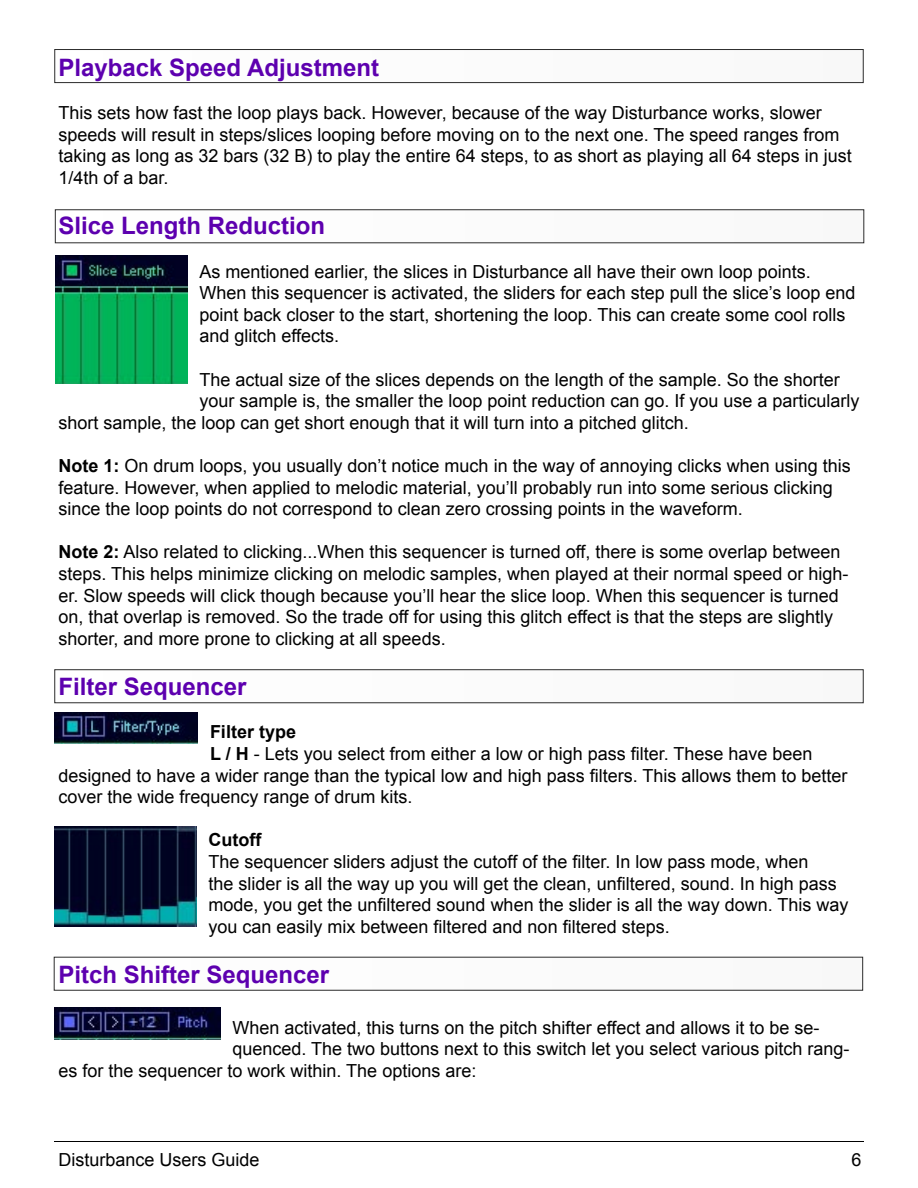
<style>
.page{position:relative;width:918px;height:1188px;background:#fff}
.page>*{position:absolute;margin:0;border:0;box-sizing:border-box;transform-origin:0 0}
.t1{font:700 24px "Arial";color:#5d00af}
.t2{font:18px/21.6px "Arial";color:#000}
.t3{font:700 18px "Arial";color:#000}
.s1{font-weight:700}
</style>
<div class="page">
<hr style="left:54px;top:1141px;width:810px;height:1px;background:#000">
<div style="left:55px;top:670px;width:808px;height:33px;border:1px solid #2c2c2c"></div>
<div style="left:55px;top:49px;width:808px;height:34px;border:1px solid #2c2c2c"></div>
<img style="left:54px;top:712px;width:144px;height:32px">
<img style="left:54px;top:826px;width:143px;height:101px">
<img style="left:56px;top:255px;width:132px;height:129px">
<img style="left:54px;top:1008px;width:166px;height:31px">
<p class="t1" style="left:58px;top:52px;width:322px">Playback Speed Adjustment</p>
<p class="t2" style="left:58px;top:102px;width:795px">This sets how fast the loop plays back. However, because of the way Disturbance works, slower speeds will result in steps/slices looping before moving on to the next one. The speed ranges from taking as long as 32 bars (32 B) to play the entire 64 steps, to as short as playing all 64 steps in just 1/4th of a bar.</p>
<p class="t1" style="left:58px;top:210px;width:268px">Slice Length Reduction</p>
<p class="t2" style="left:200px;top:261px;width:658px">As mentioned earlier, the slices in Disturbance all have their own loop points.<br>When this sequencer is activated, the sliders for each step pull the slice’s loop end point back closer to the start, shortening the loop. This can create some cool rolls and glitch effects.</p>
<p class="t2" style="left:200px;top:369px;width:642px">The actual size of the slices depends on the length of the sample. So the shorter</p>
<p class="t2" style="left:200px;top:390px;width:662px">your sample is, the smaller the loop point reduction can go. If you use a particularly</p>
<p class="t2" style="left:58px;top:412px;width:632px">short sample, the loop can get short enough that it will turn into a pitched glitch.</p>
<p class="t2" style="left:58px;top:455px;width:794px"><span class="s1">Note 1:</span> On drum loops, you usually don’t notice much in the way of annoying clicks when using this feature. However, when applied to melodic material, you’ll probably run into some serious clicking since the loop points do not correspond to clean zero crossing points in the waveform.</p>
<p class="t2" style="left:58px;top:541px;width:792px"><span class="s1">Note 2:</span> Also related to clicking...When this sequencer is turned off, there is some overlap between steps. This helps minimize clicking on melodic samples, when played at their normal speed or high&shy;er. Slow speeds will click though because you’ll hear the slice loop. When this sequencer is turned on, that overlap is removed. So the trade off for using this glitch effect is that the steps are slightly shorter, and more prone to clicking at all speeds.</p>
<p class="t1" style="left:58px;top:671px;width:190px">Filter Sequencer</p>
<p class="t3" style="left:210px;top:720px;width:88px">Filter type</p>
<p class="t2" style="left:58px;top:743px;width:791px;text-indent:152px"><span class="s1">L / H</span> - Lets you select from either a low or high pass filter. These have been designed to have a wider range than the typical low and high pass filters. This allows them to better cover the wide frequency range of drum kits.</p>
<p class="t3" style="left:208px;top:828px;width:54px">Cutoff</p>
<p class="t2" style="left:208px;top:851px;width:642px">The sequencer sliders adjust the cutoff of the filter. In low pass mode, when<br>the slider is all the way up you will get the clean, unfiltered, sound. In high pass mode, you get the unfiltered sound when the slider is all the way down. This way you can easily mix between filtered and non filtered steps.</p>
<p class="t1" style="left:58px;top:959px;width:272px">Pitch Shifter Sequencer</p>
<p class="t2" style="left:232px;top:1017px;width:588px">When activated, this turns on the pitch shifter effect and allows it to be se-</p>
<p class="t2" style="left:232px;top:1038px;width:619px">quenced. The two buttons next to this switch let you select various pitch rang-</p>
<p class="t2" style="left:58px;top:1060px;width:419px">es for the sequencer to work within. The options are:</p>
<p class="t2" style="left:58px;top:1149px;width:203px">Disturbance Users Guide</p>
<p class="t2" style="left:852px;top:1149px;width:12px">6</p>
</div>
